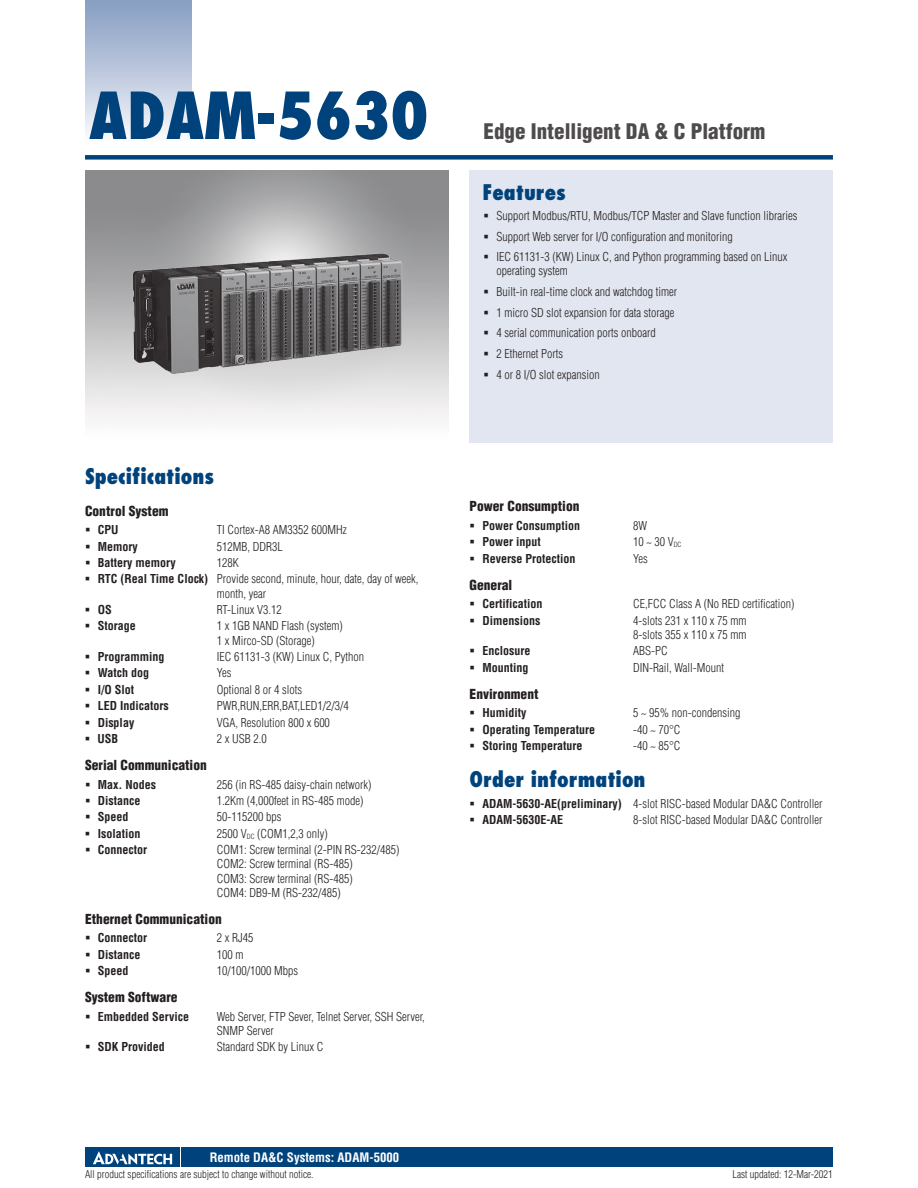
<style>
.page{position:relative;width:918px;height:1188px;background:#fff}
.page>*{position:absolute;margin:0;border:0;box-sizing:border-box;transform-origin:0 0}
.t1{font:800 condensed 63px "Futura";color:#00437c}
.t2{font:800 condensed 21px "Futura";color:#00437c}
.t3{font:900 condensed 21px "Helvetica";color:#4e4b4c}
.t4{font:900 condensed 13.5px "Helvetica";color:#241f1f}
.t5{font:700 condensed 12.75px "Helvetica";color:#fff}
.t6{font:300 condensed 12px/20.7px "Helvetica";color:#241f1f}
.t7{font:700 condensed 12px/16.4px "Helvetica";color:#241f1f}
.t8{font:300 condensed 10.5px "Helvetica";color:#241f1f}
.s1{font-weight:700}
.s2{font-weight:300}
</style>
<div class="page">
<div style="left:85px;top:155px;width:748px;height:5px;background:#00437c"></div>
<div style="left:85px;top:0;width:106px;height:143px;background:linear-gradient(to bottom,#849bc1,#f9fafc)"></div>
<div style="left:182px;top:1147px;width:651px;height:20px;background:#00437c"></div>
<div style="left:85px;top:1147px;width:95px;height:20px;background:#00437c"></div>
<svg style="left:93px;top:1151px;width:79px;height:14px"></svg>
<div style="left:470px;top:170px;width:363px;height:272px;background:#e1e6f0"></div>
<img style="left:85px;top:170px;width:363px;height:248px">
<h1 class="t1" style="left:89px;top:76px;width:341px">ADAM-5630</h1>
<h2 class="t2" style="left:85px;top:463px;width:131px">Specifications</h2>
<p class="t4" style="left:85px;top:502px;width:85px">Control System</p>
<p class="t7" style="left:98px;top:522px;width:22px">CPU</p>
<p class="t6" style="left:217px;top:520px;width:131px">TI Cortex-A8 AM3352 600MHz</p>
<p class="t7" style="left:98px;top:538px;width:42px">Memory</p>
<p class="t6" style="left:217px;top:536px;width:67px">512MB, DDR3L</p>
<p class="t7" style="left:98px;top:554px;width:80px">Battery memory</p>
<p class="t6" style="left:98px;top:554px;width:322px;line-height:16.4px;text-indent:119px">128K<br><span class="s1">RTC (Real Time Clock)</span> Provide second, minute, hour, date, day of week,</p>
<p class="t6" style="left:217px;top:583px;width:51px">month, year</p>
<p class="t7" style="left:98px;top:601px;width:16px">OS</p>
<p class="t6" style="left:217px;top:599px;width:67px">RT-Linux V3.12</p>
<p class="t7" style="left:98px;top:618px;width:40px">Storage</p>
<p class="t6" style="left:217px;top:619px;width:127px;line-height:14.2px">1 x 1GB NAND Flash (system)<br>1 x Mirco-SD (Storage)</p>
<p class="t7" style="left:98px;top:648px;width:68px">Programming</p>
<p class="t6" style="left:217px;top:646px;width:149px">IEC 61131-3 (KW) Linux C, Python</p>
<p class="t7" style="left:98px;top:665px;width:53px">Watch dog</p>
<p class="t6" style="left:217px;top:663px;width:16px">Yes</p>
<p class="t7" style="left:98px;top:681px;width:38px">I/O Slot</p>
<p class="t6" style="left:217px;top:679px;width:87px">Optional 8 or 4 slots</p>
<p class="t7" style="left:98px;top:698px;width:72px">LED Indicators</p>
<p class="t6" style="left:217px;top:695px;width:134px">PWR,RUN,ERR,BAT,LED1/2/3/4</p>
<p class="t7" style="left:98px;top:714px;width:38px">Display</p>
<p class="t6" style="left:217px;top:712px;width:115px">VGA, Resolution 800 x 600</p>
<p class="t7" style="left:98px;top:730px;width:22px">USB</p>
<p class="t6" style="left:217px;top:728px;width:51px">2 x USB 2.0</p>
<p class="t4" style="left:85px;top:757px;width:123px">Serial Communication</p>
<p class="t7" style="left:98px;top:776px;width:60px">Max. Nodes</p>
<p class="t6" style="left:217px;top:774px;width:156px">256 (in RS-485 daisy-chain network)</p>
<p class="t7" style="left:98px;top:792px;width:44px">Distance</p>
<p class="t6" style="left:217px;top:790px;width:148px">1.2Km (4,000feet in RS-485 mode)</p>
<p class="t7" style="left:98px;top:809px;width:32px">Speed</p>
<p class="t6" style="left:217px;top:807px;width:66px">50-115200 bps</p>
<p class="t7" style="left:98px;top:825px;width:44px">Isolation</p>
<p class="t6" style="left:217px;top:823px;width:113px">2500 V<sub>DC</sub> (COM1,2,3 only)</p>
<p class="t7" style="left:98px;top:841px;width:51px">Connector</p>
<p class="t6" style="left:217px;top:843px;width:184px;line-height:14.2px">COM1: Screw terminal (2-PIN RS-232/485)<br>COM2: Screw terminal (RS-485)<br>COM3: Screw terminal (RS-485)<br>COM4: DB9-M (RS-232/485)</p>
<p class="t4" style="left:85px;top:910px;width:138px">Ethernet Communication</p>
<p class="t7" style="left:98px;top:930px;width:51px">Connector</p>
<p class="t6" style="left:217px;top:928px;width:38px">2 x RJ45</p>
<p class="t7" style="left:98px;top:946px;width:44px">Distance</p>
<p class="t6" style="left:217px;top:944px;width:28px">100 m</p>
<p class="t7" style="left:98px;top:963px;width:32px">Speed</p>
<p class="t6" style="left:217px;top:960px;width:83px">10/100/1000 Mbps</p>
<p class="t4" style="left:85px;top:989px;width:94px">System Software</p>
<p class="t7" style="left:98px;top:1008px;width:93px">Embedded Service</p>
<p class="t6" style="left:217px;top:1009px;width:209px;line-height:14.2px">Web Server, FTP Sever, Telnet Server, SSH Server,<br>SNMP Server</p>
<p class="t7" style="left:98px;top:1039px;width:69px">SDK Provided</p>
<p class="t6" style="left:217px;top:1037px;width:108px">Standard SDK by Linux C</p>
<p class="t5" style="left:210px;top:1149px;width:191px">Remote DA&amp;C Systems: ADAM-5000</p>
<h2 class="t3" style="left:484px;top:118px;width:283px">Edge Intelligent DA &amp; C Platform</h2>
<h2 class="t2" style="left:482px;top:179px;width:85px">Features</h2>
<p class="t6" style="left:496px;top:205px;width:302px">Support Modbus/RTU, Modbus/TCP Master and Slave function libraries<br>Support Web server for I/O configuration and monitoring<br>IEC 61131-3 (KW) Linux C, and Python programming based on Linux</p>
<p class="t6" style="left:496px;top:261px;width:182px">operating system<br>Built-in real-time clock and watchdog timer<br>1 micro SD slot expansion for data storage<br>4 serial communication ports onboard<br>2 Ethernet Ports<br>4 or 8 I/O slot expansion</p>
<p class="t4" style="left:470px;top:498px;width:111px">Power Consumption</p>
<p class="t7" style="left:482px;top:517px;width:99px">Power Consumption</p>
<p class="t6" style="left:633px;top:515px;width:15px">8W</p>
<p class="t7" style="left:482px;top:534px;width:60px">Power input</p>
<p class="t6" style="left:633px;top:532px;width:50px">10 ~ 30 V<sub>DC</sub></p>
<p class="t7" style="left:482px;top:550px;width:94px">Reverse Protection</p>
<p class="t6" style="left:633px;top:548px;width:16px">Yes</p>
<p class="t4" style="left:470px;top:576px;width:44px">General</p>
<p class="t7" style="left:482px;top:596px;width:62px">Certification</p>
<p class="t6" style="left:633px;top:594px;width:163px">CE,FCC Class A (No RED certification)</p>
<p class="t7" style="left:482px;top:612px;width:59px">Dimensions</p>
<p class="t6" style="left:633px;top:613px;width:115px;line-height:14.2px">4-slots 231 x 110 x 75 mm<br>8-slots 355 x 110 x 75 mm</p>
<p class="t7" style="left:482px;top:643px;width:49px">Enclosure</p>
<p class="t6" style="left:633px;top:641px;width:36px">ABS-PC</p>
<p class="t7" style="left:482px;top:659px;width:48px">Mounting</p>
<p class="t6" style="left:633px;top:657px;width:93px">DIN-Rail, Wall-Mount</p>
<p class="t4" style="left:470px;top:685px;width:70px">Environment</p>
<p class="t7" style="left:482px;top:705px;width:46px">Humidity</p>
<p class="t6" style="left:633px;top:703px;width:109px">5 ~ 95% non-condensing</p>
<p class="t7" style="left:482px;top:721px;width:114px">Operating Temperature</p>
<p class="t6" style="left:633px;top:719px;width:49px">-40 ~ 70°C</p>
<p class="t7" style="left:482px;top:737px;width:102px">Storing Temperature</p>
<p class="t6" style="left:633px;top:735px;width:49px">-40 ~ 85°C</p>
<h2 class="t2" style="left:470px;top:766px;width:178px">Order information</h2>
<p class="t7" style="left:482px;top:795px;width:342px">ADAM-5630-AE(preliminary) <span class="s2">4-slot RISC-based Modular DA&amp;C Controller<br></span>ADAM-5630E-AE</p>
<p class="t6" style="left:633px;top:810px;width:191px">8-slot RISC-based Modular DA&amp;C Controller</p>
<p class="t8" style="left:85px;top:1167px;width:230px">All product specifications are subject to change without notice.</p>
<p class="t8" style="left:733px;top:1167px;width:102px">Last updated: 12-Mar-2021</p>
</div>
